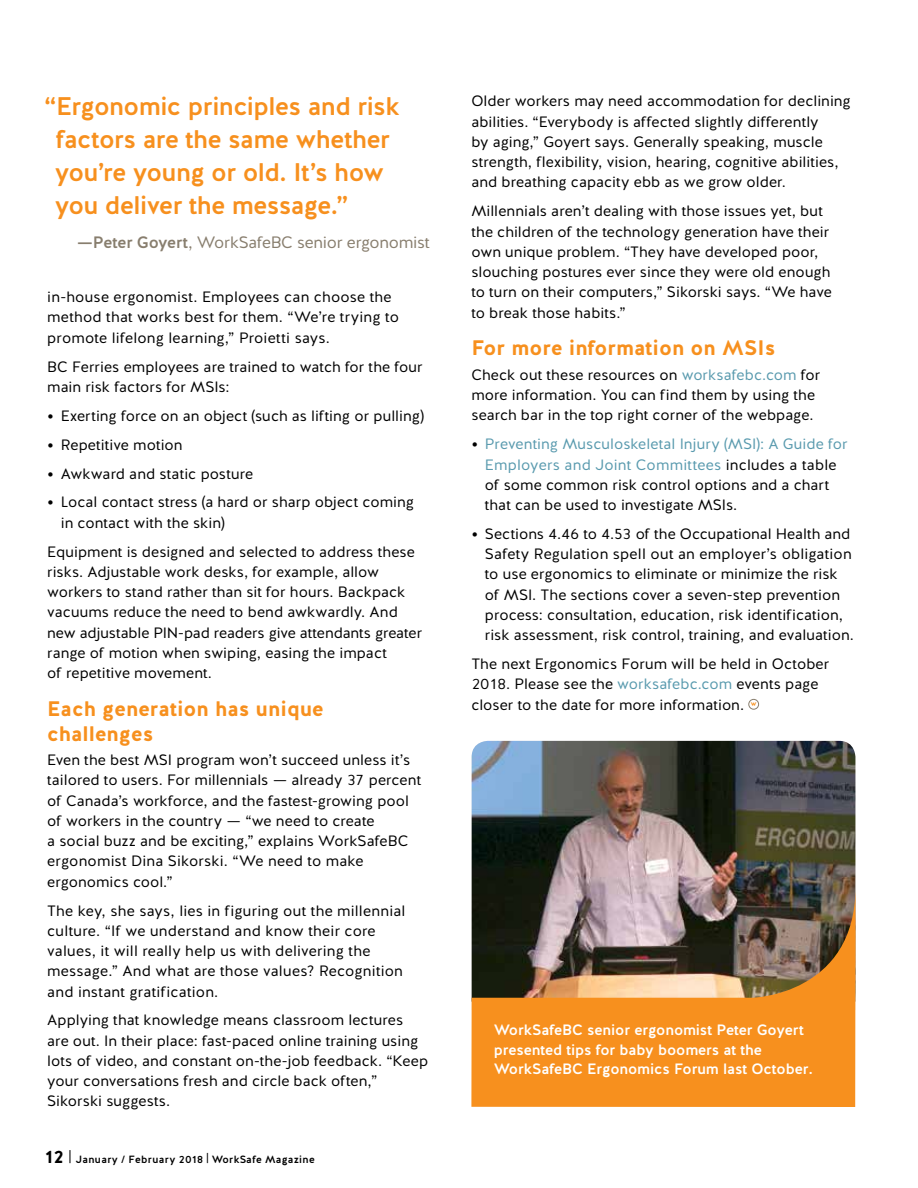
<style>
.page{position:relative;width:918px;height:1188px;background:#fff}
.page>*{position:absolute;margin:0;border:0;box-sizing:border-box;transform-origin:0 0}
.t1{font:25.5px/33px "Work Safe BC Halis R Medium";letter-spacing:-.02em;color:#f7901e}
.t2{font:21px/24.8px "Work Safe BC Halis R Bold";color:#f7901e}
.t3{font:18px "Work Safe BC Halis R Bold";color:#000}
.t4{font:16.5px "Work Safe BC Halis R Book";letter-spacing:-.015em;color:#887e6e}
.t5{font:15px/20.2px "Work Safe BC Halis R Book";letter-spacing:.005em;color:#000}
.t6{font:15px/19.5px "Work Safe BC Halis R Medium";letter-spacing:-.01em;color:#fff}
.t7{font:10.5px "Work Safe BC Halis R Medium";letter-spacing:.025em;color:#000}
.t8{font:5.25px "Work Safe BC Halis R Black";color:#f7901e}
.s1{font-family:"Work Safe BC Halis R Medium"}
.s2{font-family:"Work Safe BC Halis R Black";font-size:15.75px}
.s3{color:#599aae}
</style>
<div class="page">
<div style="left:748px;top:699px;width:11px;height:11px;border:1px solid #887e6e;border-radius:50%"></div>
<img style="left:472px;top:741px;width:383px;height:146px">
<img style="left:471px;top:887px;width:385px;height:220px">
<svg style="left:69px;top:1150px;width:1px;height:13px"></svg>
<h1 class="t1" style="left:55px;top:90px;width:347px;text-indent:-10px">“Ergonomic principles and risk factors are the same whether you’re young or old. It’s how you deliver the message.”</h1>
<p class="t4" style="left:77px;top:232px;width:354px"><span class="s1">—Peter Goyert</span>, WorkSafeBC senior ergonomist</p>
<p class="t5" style="left:47px;top:287px;width:353px">in-house ergonomist. Employees can choose the method that works best for them. “We’re trying to promote lifelong learning,” Proietti says.</p>
<p class="t5" style="left:47px;top:357px;width:377px">BC Ferries employees are trained to watch for the four main risk factors for MSIs:</p>
<p class="t5" style="left:47px;top:406px;width:378px"><span class="s2">•</span> Exerting force on an object (such as lifting or pulling)</p>
<p class="t5" style="left:47px;top:435px;width:137px"><span class="s2">•</span> Repetitive motion</p>
<p class="t5" style="left:47px;top:464px;width:207px"><span class="s2">•</span> Awkward and static posture</p>
<p class="t5" style="left:61px;top:492px;width:355px;text-indent:-14px"><span class="s2">•</span> Local contact stress (a hard or sharp object coming in contact with the skin)</p>
<p class="t5" style="left:47px;top:542px;width:376px">Equipment is designed and selected to address these risks. Adjustable work desks, for example, allow workers to stand rather than sit for hours. Backpack vacuums reduce the need to bend awkwardly. And new adjustable PIN-pad readers give attendants greater range of motion when swiping, easing the impact<br>of repetitive movement.</p>
<h2 class="t2" style="left:47px;top:697px;width:278px">Each generation has unique challenges</h2>
<p class="t5" style="left:47px;top:750px;width:375px">Even the best MSI program won’t succeed unless it’s tailored to users. For millennials — already 37 percent of Canada’s workforce, and the fastest-growing pool of workers in the country — “we need to create<br>a social buzz and be exciting,” explains WorkSafeBC ergonomist Dina Sikorski. “We need to make ergonomics cool.”</p>
<p class="t5" style="left:47px;top:900px;width:360px">The key, she says, lies in figuring out the millennial culture. “If we understand and know their core values, it will really help us with delivering the message.” And what are those values? Recognition and instant gratification.</p>
<p class="t5" style="left:47px;top:1010px;width:383px">Applying that knowledge means classroom lectures are out. In their place: fast-paced online training using lots of video, and constant on-the-job feedback. “Keep your conversations fresh and circle back often,” Sikorski suggests.</p>
<p class="t3" style="left:44px;top:1145px;width:21px">12</p>
<p class="t7" style="left:76px;top:1153px;width:241px">January / February 2018 | WorkSafe Magazine</p>
<p class="t5" style="left:471px;top:91px;width:381px">Older workers may need accommodation for declining abilities. “Everybody is affected slightly differently<br>by aging,” Goyert says. Generally speaking, muscle strength, flexibility, vision, hearing, cognitive abilities, and breathing capacity ebb as we grow older.</p>
<p class="t5" style="left:471px;top:201px;width:362px">Millennials aren’t dealing with those issues yet, but the children of the technology generation have their own unique problem. “They have developed poor, slouching postures ever since they were old enough to turn on their computers,” Sikorski says. “We have to break those habits.”</p>
<h2 class="t2" style="left:471px;top:336px;width:306px">For more information on MSIs</h2>
<p class="t5" style="left:471px;top:365px;width:350px">Check out these resources on <span class="s3">worksafebc.com</span> for more information. You can find them by using the search bar in the top right corner of the webpage.</p>
<p class="t5" style="left:485px;top:434px;width:364px;text-indent:-14px"><span class="s2">•</span> <span class="s3">Preventing Musculoskeletal Injury (MSI): A Guide for Employers and Joint Committees</span> includes a table of some common risk control options and a chart that can be used to investigate MSIs.</p>
<p class="t5" style="left:485px;top:524px;width:371px;text-indent:-14px"><span class="s2">•</span> Sections 4.46 to 4.53 of the Occupational Health and Safety Regulation spell out an employer’s obligation to use ergonomics to eliminate or minimize the risk of MSI. The sections cover a seven-step prevention process: consultation, education, risk identification, risk assessment, risk control, training, and evaluation.</p>
<p class="t5" style="left:471px;top:654px;width:359px">The next Ergonomics Forum will be held in October<br>2018. Please see the <span class="s3">worksafebc.com</span> events page closer to the date for more information.</p>
<p class="t8" style="left:751px;top:701px;width:7px">W</p>
<p class="t6" style="left:494px;top:1021px;width:321px">WorkSafeBC senior ergonomist Peter Goyert presented tips for baby boomers at the<br>WorkSafeBC Ergonomics Forum last October.</p>
</div>
